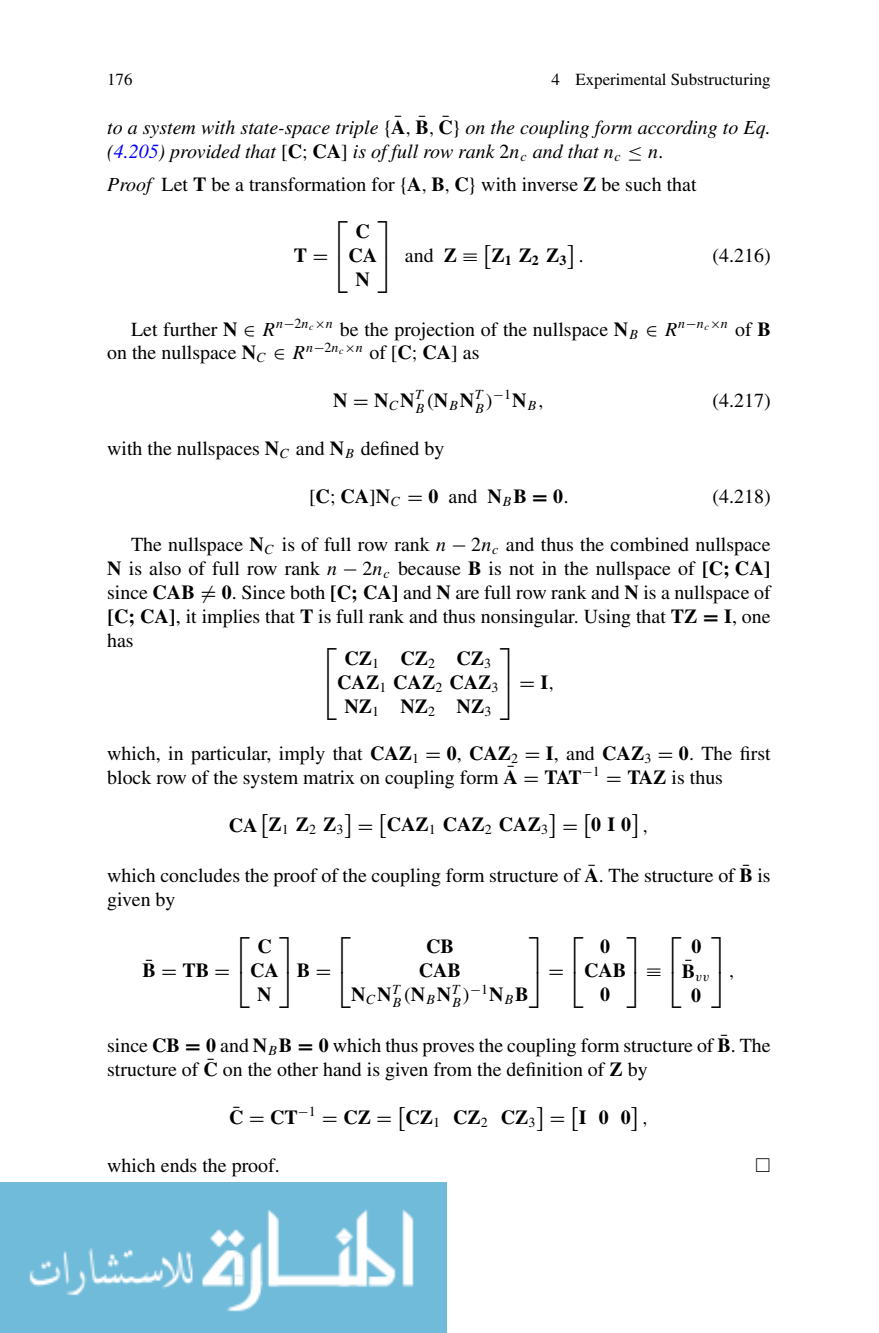
<style>
.page{position:relative;width:879px;height:1333px;background:#fff}
.page>*{position:absolute;margin:0;border:0;box-sizing:border-box;transform-origin:0 0}
.t1{font:20px/24px "Times Roman 4";color:#000}
.t2{font:20px/24px "Times Bold 3";color:#000;text-align:center}
.t3{font:20px/24px "Times Italic 4";color:#000}
.t4{font:20px/35.8px "MTEX3";color:#000}
.t5{font:20px "MTMI3";color:#000}
.t6{font:20px "MTSYN4";color:#000}
.t7{font:17px "Times Roman 4";color:#000}
.t8{font:14px "Times Italic 4";color:#000}
.t9{font:14px "MTMI3";color:#000}
.s1{font-family:"MTSYN4"}
.s2{font-family:"Times Bold 3"}
.s3{font-family:"MTMI3"}
.s4{color:#00f}
.s5{font-family:"Times Roman 4"}
.s6{font-family:"Times Italic 4"}
.s7{font-family:"MTSYB2"}
</style>
<div class="page">
<img style="left:0;top:1182px;width:446px;height:150px">
<p class="t7" style="left:107px;top:73px;width:27px">176</p>
<p class="t7" style="left:551px;top:73px;width:221px">4 Experimental Substructuring</p>
<p class="t3" style="left:107px;top:117px;width:665px">to a system with state-space triple <span class="s1">{</span><span class="s2">A</span><sup>¯</sup> <span class="s3">,</span> <span class="s2">B</span><sup>¯</sup> <span class="s3">,</span> <span class="s2">C</span><sup>¯</sup> <span class="s1">}</span> on the coupling form according to Eq. (<span class="s4">4.205</span>) provided that <span class="s1">[</span><span class="s2">C</span><span class="s1">;</span> <span class="s2">CA</span><span class="s1">]</span> is of full row rank <span class="s5">2</span>n<sub>c</sub> and that n<sub>c</sub> <span class="s1">≤</span> n.</p>
<p class="t1" style="left:107px;top:174px;width:591px"><span class="s6">Proof</span> Let <span class="s2">T</span> be a transformation for <span class="s1">{</span><span class="s2">A</span><span class="s3">,</span> <span class="s2">B</span><span class="s3">,</span> <span class="s2">C</span><span class="s1">}</span> with inverse <span class="s2">Z</span> be such that</p>
<p class="t2" style="left:294px;top:245px;width:36px">T <span class="s1">=</span></p>
<p class="t4" style="left:334px;top:197px;width:16px">⎡ ⎣</p>
<p class="t2" style="left:355px;top:221px;width:16px">C</p>
<p class="t4" style="left:377px;top:197px;width:16px">⎤</p>
<p class="t2" style="left:348px;top:245px;width:131px">CA<sup>⎦</sup> <span class="s5">and</span> Z <span class="s1">≡</span></p>
<p class="t2" style="left:355px;top:269px;width:16px">N</p>
<p class="t2" style="left:491px;top:245px;width:76px">Z<sub>1</sub> Z<sub>2</sub> Z<sub>3</sub></p>
<p class="t5" style="left:578px;top:249px;width:7px">.</p>
<p class="t1" style="left:712px;top:245px;width:60px">(4.216)</p>
<p class="t1" style="left:107px;top:319px;width:665px;text-indent:24px">Let further <span class="s2">N</span> <span class="s1">∈</span> <span class="s6">R</span><sup>n</sup><sup>−</sup><sup>2</sup><sup>n</sup><sup>c</sup><sup>×</sup><sup>n</sup> be the projection of the nullspace <span class="s2">N</span><sub>B</sub> <span class="s1">∈</span> <span class="s6">R</span><sup>n</sup><sup>−</sup><sup>n</sup><sup>c</sup><sup>×</sup><sup>n</sup> of <span class="s2">B </span>on the nullspace <span class="s2">N</span><sub>C</sub> <span class="s1">∈</span> <span class="s6">R</span><sup>n</sup><sup>−</sup><sup>2</sup><sup>n</sup><sup>c</sup><sup>×</sup><sup>n</sup> of <span class="s1">[</span><span class="s2">C</span><span class="s1">;</span> <span class="s2">CA</span><span class="s1">]</span> as</p>
<p class="t2" style="left:333px;top:390px;width:91px">N <span class="s1">=</span> N<sub>C</sub>N<sup>T</sup></p>
<p class="t8" style="left:475px;top:402px;width:71px">B<sup>)</sup><sup>−</sup><sup>1</sup><sup>N</sup>B<sup>,</sup></p>
<p class="t1" style="left:712px;top:390px;width:60px">(4.217)</p>
<p class="t8" style="left:416px;top:400px;width:68px">B<sup>(</sup><sup>N</sup>B<sup>N</sup>T</p>
<p class="t1" style="left:107px;top:438px;width:339px">with the nullspaces <span class="s2">N</span><sub>C</sub> and <span class="s2">N</span><sub>B</sub> defined by</p>
<p class="t2" style="left:309px;top:486px;width:261px"><span class="s1">[</span>C<span class="s1">;</span> CA<span class="s1">]</span>N<sub>C</sub> <span class="s1">=</span> 0 <span class="s5">and</span> N<sub>B</sub>B <span class="s7">=</span> 0<span class="s3">.</span></p>
<p class="t1" style="left:712px;top:486px;width:60px">(4.218)</p>
<p class="t1" style="left:107px;top:534px;width:665px;text-align:justify;text-indent:24px">The nullspace <span class="s2">N</span><sub>C</sub> is of full row rank <span class="s6">n</span> <span class="s1">−</span> 2<span class="s6">n</span><sub>c</sub> and thus the combined nullspace <span class="s2">N</span> is also of full row rank <span class="s6">n</span> <span class="s1">−</span> 2<span class="s6">n</span><sub>c</sub> because <span class="s2">B</span> is not in the nullspace of <span class="s7">[</span><span class="s2">C</span><span class="s7">;</span> <span class="s2">CA</span><span class="s7">] </span>since <span class="s2">CAB</span> <span class="s1">=</span> <span class="s2">0</span>. Since both <span class="s7">[</span><span class="s2">C</span><span class="s7">;</span> <span class="s2">CA</span><span class="s7">]</span> and <span class="s2">N</span> are full row rank and <span class="s2">N</span> is a nullspace of <span class="s7">[</span><span class="s2">C</span><span class="s7">;</span> <span class="s2">CA</span><span class="s7">]</span>, it implies that <span class="s2">T</span> is full rank and thus nonsingular. Using that <span class="s2">TZ</span> <span class="s7">=</span> <span class="s2">I</span>, one has</p>
<p class="t4" style="left:323px;top:624px;width:16px">⎡ ⎣</p>
<p class="t2" style="left:337px;top:648px;width:163px">CZ<sub>1</sub> CZ<sub>2</sub> CZ<sub>3<br></sub>CAZ<sub>1</sub> CAZ<sub>2</sub> CAZ<sub>3<br></sub>NZ<sub>1</sub> NZ<sub>2</sub> NZ<sub>3</sub></p>
<p class="t4" style="left:499px;top:624px;width:57px">⎤ ⎦<span class="s1">=</span><span class="s2">I</span><span class="s3">,</span></p>
<p class="t1" style="left:107px;top:743px;width:665px">which, in particular, imply that <span class="s2">CAZ</span><sub>1</sub> <span class="s1">=</span> <span class="s2">0</span>, <span class="s2">CAZ</span><sub>2</sub> <span class="s1">=</span> <span class="s2">I</span>, and <span class="s2">CAZ</span><sub>3</sub> <span class="s1">=</span> <span class="s2">0</span>. The first block row of the system matrix on coupling form <span class="s2">A</span><sup>¯</sup> <span class="s1">=</span> <span class="s2">TAT</span><sup>−</sup><sup>1</sup> <span class="s1">=</span> <span class="s2">TAZ</span> is thus</p>
<p class="t2" style="left:229px;top:814px;width:30px">CA</p>
<p class="t2" style="left:269px;top:814px;width:76px">Z<sub>1</sub> Z<sub>2</sub> Z<sub>3</sub></p>
<p class="t6" style="left:358px;top:812px;width:17px">=</p>
<p class="t2" style="left:387px;top:814px;width:163px">CAZ<sub>1</sub> CAZ<sub>2</sub> CAZ<sub>3</sub></p>
<p class="t6" style="left:562px;top:812px;width:17px">=</p>
<p class="t2" style="left:591px;top:814px;width:41px">0I0</p>
<p class="t5" style="left:642px;top:817px;width:8px">,</p>
<p class="t1" style="left:107px;top:865px;width:665px">which concludes the proof of the coupling form structure of <span class="s2">A</span><sup>¯</sup> . The structure of <span class="s2">B</span><sup>¯</sup> is given by</p>
<p class="t4" style="left:236px;top:912px;width:16px">⎡ ⎣</p>
<p class="t2" style="left:250px;top:936px;width:30px">C<br>CA<br>N</p>
<p class="t4" style="left:279px;top:912px;width:74px">⎤ ⎦<span class="s2">B</span><span class="s1">=</span>⎣</p>
<p class="t4" style="left:337px;top:912px;width:16px">⎡</p>
<p class="t2" style="left:419px;top:936px;width:44px">CB<br>CAB</p>
<p class="t2" style="left:351px;top:984px;width:50px">N<sub>C</sub>N<sup>T</sup></p>
<p class="t4" style="left:711px;top:912px;width:26px">⎤ ⎦<span class="s3">,</span></p>
<p class="t1" style="left:107px;top:1035px;width:665px">since <span class="s2">CB</span> <span class="s7">=</span> <span class="s2">0</span> and <span class="s2">N</span><sub>B</sub><span class="s2">B</span> <span class="s7">=</span> <span class="s2">0</span> which thus proves the coupling form structure of <span class="s2">B</span><sup>¯</sup> . The structure of <span class="s2">C</span><sup>¯</sup> on the other hand is given from the definition of <span class="s2">Z</span> by</p>
<p class="t2" style="left:229px;top:1107px;width:164px">C<sup>¯</sup> <span class="s1">=</span> CT<sup>−</sup><sup>1</sup> <span class="s1">=</span> CZ <span class="s1">=</span></p>
<p class="t2" style="left:405px;top:1106px;width:131px">CZ<sub>1</sub> CZ<sub>2</sub> CZ<sub>3</sub></p>
<p class="t6" style="left:550px;top:1105px;width:17px">=</p>
<p class="t2" style="left:579px;top:1106px;width:53px">I00</p>
<p class="t4" style="left:528px;top:912px;width:57px">⎤<br>⎦ <span class="s1">=</span> ⎣</p>
<p class="t4" style="left:569px;top:912px;width:16px">⎡</p>
<p class="t2" style="left:584px;top:936px;width:44px">0<br>CAB<br>0</p>
<p class="t4" style="left:626px;top:912px;width:57px">⎤<br>⎦ <span class="s1">≡</span> ⎣</p>
<p class="t4" style="left:667px;top:912px;width:16px">⎡</p>
<p class="t2" style="left:691px;top:935px;width:11px">0</p>
<p class="t2" style="left:143px;top:960px;width:89px">B<sup>¯</sup> <span class="s1">=</span>TB<span class="s1">=</span></p>
<p class="t9" style="left:682px;top:971px;width:29px"><sup>B</sup><sup>¯</sup> vv</p>
<p class="t2" style="left:691px;top:984px;width:11px">0</p>
<p class="t8" style="left:452px;top:995px;width:77px">B<sup>)</sup><sup>−</sup><sup>1</sup><sup>N</sup>B<sup>B</sup></p>
<p class="t8" style="left:393px;top:994px;width:68px">B<sup>(</sup><sup>N</sup>B<sup>N</sup>T</p>
<p class="t5" style="left:642px;top:1110px;width:8px">,</p>
<p class="t1" style="left:107px;top:1154px;width:174px">which ends the proof.</p>
</div>
